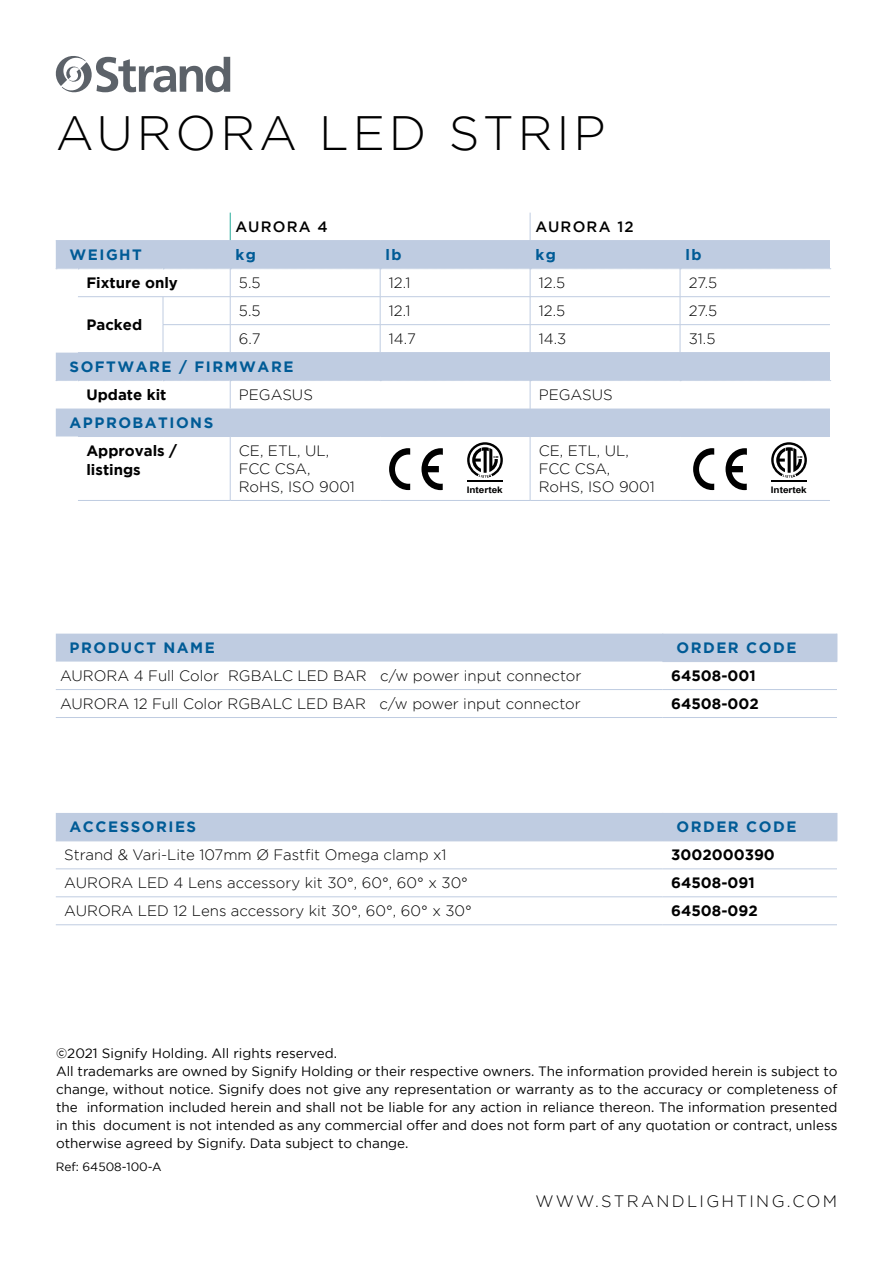
<style>
.page{position:relative;width:893px;height:1263px;background:#fff}
.page>*{position:absolute;margin:0;border:0;box-sizing:border-box;transform-origin:0 0}
.t1{font:300 48.15px "Gotham";letter-spacing:.08em;color:#000}
.t2{font:300 16.5px "Gotham";letter-spacing:.14em;color:#000}
.t3{font:300 15px/18px "Gotham";color:#000}
.t4{font:700 15px/19.5px "Gotham";color:#000}
.t5{font:700 15px "Gotham";letter-spacing:.1em;color:#005b96}
.t6{font:500 15px "Gotham";letter-spacing:.08em;color:#000}
.t7{font:13.5px/18px "Gotham";color:#000}
.t8{font:12px "Gotham";color:#000}
.t9{font:700 9px "Arial";color:#000;scale:1.11 1}
.t10{font:700 2.85px "Arial";color:#000;scale:1.14 1}
</style>
<div class="page">
<svg style="left:56px;top:56px;width:174px;height:36px"></svg>
<hr style="left:78px;top:436px;width:85px;height:1px;background:#bfcce1">
<hr style="left:163px;top:436px;width:67px;height:1px;background:#bfcce1">
<hr style="left:230px;top:436px;width:150px;height:1px;background:#bfcce1">
<hr style="left:230px;top:437px;width:1px;height:63px;background:#bfcce1">
<hr style="left:380px;top:436px;width:150px;height:1px;background:#bfcce1">
<hr style="left:530px;top:436px;width:150px;height:1px;background:#bfcce1">
<hr style="left:530px;top:437px;width:1px;height:63px;background:#bfcce1">
<hr style="left:680px;top:436px;width:150px;height:1px;background:#bfcce1">
<hr style="left:78px;top:500px;width:85px;height:1px;background:#bfcce1">
<hr style="left:163px;top:500px;width:67px;height:1px;background:#bfcce1">
<hr style="left:230px;top:500px;width:150px;height:1px;background:#bfcce1">
<hr style="left:380px;top:500px;width:150px;height:1px;background:#bfcce1">
<hr style="left:530px;top:500px;width:150px;height:1px;background:#bfcce1">
<hr style="left:680px;top:500px;width:150px;height:1px;background:#bfcce1">
<svg style="left:56px;top:213px;width:775px;height:223px"></svg>
<hr style="left:78px;top:240px;width:85px;height:1px;background:#bfcce1">
<hr style="left:163px;top:240px;width:67px;height:1px;background:#bfcce1">
<hr style="left:230px;top:240px;width:150px;height:1px;background:#bfcce1">
<hr style="left:380px;top:240px;width:150px;height:1px;background:#bfcce1">
<hr style="left:530px;top:240px;width:150px;height:1px;background:#bfcce1">
<hr style="left:680px;top:240px;width:150px;height:1px;background:#bfcce1">
<hr style="left:56px;top:689px;width:607px;height:1px;background:#bfcce1">
<hr style="left:663px;top:689px;width:174px;height:1px;background:#bfcce1">
<hr style="left:56px;top:717px;width:607px;height:1px;background:#bfcce1">
<hr style="left:663px;top:717px;width:174px;height:1px;background:#bfcce1">
<div style="left:56px;top:634px;width:782px;height:28px;background:#bfcce1"></div>
<hr style="left:56px;top:841px;width:607px;height:1px;background:#bfcce1">
<hr style="left:663px;top:841px;width:174px;height:1px;background:#bfcce1">
<hr style="left:56px;top:868px;width:607px;height:1px;background:#bfcce1">
<hr style="left:663px;top:868px;width:174px;height:1px;background:#bfcce1">
<hr style="left:56px;top:896px;width:607px;height:1px;background:#bfcce1">
<hr style="left:663px;top:896px;width:174px;height:1px;background:#bfcce1">
<hr style="left:56px;top:924px;width:607px;height:1px;background:#bfcce1">
<hr style="left:663px;top:924px;width:174px;height:1px;background:#bfcce1">
<div style="left:56px;top:813px;width:782px;height:28px;background:#bfcce1"></div>
<svg style="left:421px;top:448px;width:22px;height:42px"></svg>
<svg style="left:389px;top:448px;width:21px;height:42px"></svg>
<svg style="left:467px;top:442px;width:36px;height:36px"></svg>
<hr style="left:467px;top:480px;width:36px;height:1px;background:#000">
<svg style="left:725px;top:448px;width:22px;height:42px"></svg>
<svg style="left:693px;top:448px;width:21px;height:42px"></svg>
<svg style="left:771px;top:442px;width:36px;height:36px"></svg>
<hr style="left:771px;top:480px;width:36px;height:1px;background:#000">
<h1 class="t1" style="left:56px;top:107px;width:551px">Aurora LED Strip</h1>
<p class="t6" style="left:236px;top:218px;width:94px">AURORA 4</p>
<p class="t6" style="left:535px;top:218px;width:100px">AURORA 12</p>
<p class="t5" style="left:70px;top:246px;width:74px">WEIGHT</p>
<p class="t5" style="left:236px;top:246px;width:22px">kg</p>
<p class="t5" style="left:385px;top:246px;width:18px">lb</p>
<p class="t5" style="left:535px;top:246px;width:22px">kg</p>
<p class="t5" style="left:685px;top:246px;width:18px">lb</p>
<p class="t4" style="left:86px;top:273px;width:93px">Fixture only</p>
<p class="t3" style="left:239px;top:274px;width:23px">5.5</p>
<p class="t3" style="left:389px;top:274px;width:23px">12.1</p>
<p class="t3" style="left:539px;top:274px;width:28px">12.5</p>
<p class="t3" style="left:689px;top:274px;width:30px">27.5</p>
<p class="t4" style="left:86px;top:315px;width:57px">Packed</p>
<p class="t3" style="left:239px;top:302px;width:23px">5.5</p>
<p class="t3" style="left:389px;top:302px;width:23px">12.1</p>
<p class="t3" style="left:539px;top:302px;width:28px">12.5</p>
<p class="t3" style="left:689px;top:302px;width:30px">27.5</p>
<p class="t3" style="left:239px;top:330px;width:23px">6.7</p>
<p class="t3" style="left:389px;top:330px;width:28px">14.7</p>
<p class="t3" style="left:539px;top:330px;width:29px">14.3</p>
<p class="t3" style="left:689px;top:330px;width:28px">31.5</p>
<p class="t5" style="left:70px;top:358px;width:225px">SOFTWARE / FIRMWARE</p>
<p class="t4" style="left:86px;top:385px;width:82px">Update kit</p>
<p class="t3" style="left:239px;top:386px;width:76px">PEGASUS</p>
<p class="t3" style="left:539px;top:386px;width:76px">PEGASUS</p>
<p class="t5" style="left:70px;top:414px;width:145px">APPROBATIONS</p>
<p class="t4" style="left:86px;top:440px;width:92px">Approvals / listings</p>
<p class="t3" style="left:239px;top:441px;width:118px">CE, ETL, U L,<br>FCC CSA,<br>RoHS, I SO 9001</p>
<p class="t3" style="left:539px;top:441px;width:118px">CE, ETL, U L,<br>FCC CSA,<br>RoHS, I SO 9001</p>
<p class="t10" style="left:494px;top:455px;width:6px">CM</p>
<p class="t9" style="left:467px;top:483px;width:34px">Intertek</p>
<p class="t10" style="left:798px;top:455px;width:6px">CM</p>
<p class="t9" style="left:771px;top:483px;width:34px">Intertek</p>
<p class="t5" style="left:70px;top:639px;width:147px">PRODUCT NAME</p>
<p class="t5" style="left:677px;top:639px;width:121px">ORDER CODE</p>
<p class="t3" style="left:60px;top:666px;width:24px">AUROR</p>
<p class="t3" style="left:117px;top:666px;width:466px">A 4 Full Color RGBALC LED BAR c/w power input connector</p>
<p class="t4" style="left:671px;top:666px;width:86px">64508-001</p>
<p class="t3" style="left:60px;top:694px;width:24px">AUROR</p>
<p class="t3" style="left:117px;top:694px;width:465px">A 12 Full Color RGBALC LED BAR c/w power input connector</p>
<p class="t4" style="left:671px;top:693px;width:89px">64508-002</p>
<p class="t5" style="left:70px;top:818px;width:128px">ACCESSORIES</p>
<p class="t5" style="left:677px;top:818px;width:121px">ORDER CODE</p>
<p class="t3" style="left:64px;top:846px;width:384px">Strand &amp; Vari-Lite 107mm Ø Fastfit Omega clamp x1</p>
<p class="t4" style="left:671px;top:845px;width:105px">3002000390</p>
<p class="t3" style="left:64px;top:874px;width:24px">AUROR</p>
<p class="t3" style="left:122px;top:874px;width:348px">A LED 4 Lens accessory kit 30°, 60°, 60° x 30°</p>
<p class="t4" style="left:671px;top:873px;width:85px">64508-091</p>
<p class="t3" style="left:64px;top:902px;width:24px">AUROR</p>
<p class="t3" style="left:122px;top:902px;width:352px">A LED 12 Lens accessory kit 30°, 60°, 60° x 30°</p>
<p class="t4" style="left:671px;top:901px;width:88px">64508-092</p>
<p class="t7" style="left:56px;top:1044px;width:783px">©2021 Signify Holding. All rights reserved.<br>All trademarks are owned by Signify Holding or their respective owners. The information provided herein is subject to change, without notice. Signify does not give any representation or warranty as to the accuracy or completeness of the information included herein and shall not be liable for any action in reliance thereon. The information presented in this document is not intended as any commercial offer and does not form part of any quotation or contract, unless otherwise agreed by Signify. Data subject to change.</p>
<p class="t8" style="left:56px;top:1160px;width:107px">Ref: 64508-100-A</p>
<p class="t2" style="left:536px;top:1192px;width:303px">WWW.STRANDLIGHTI NG.COM</p>
</div>
